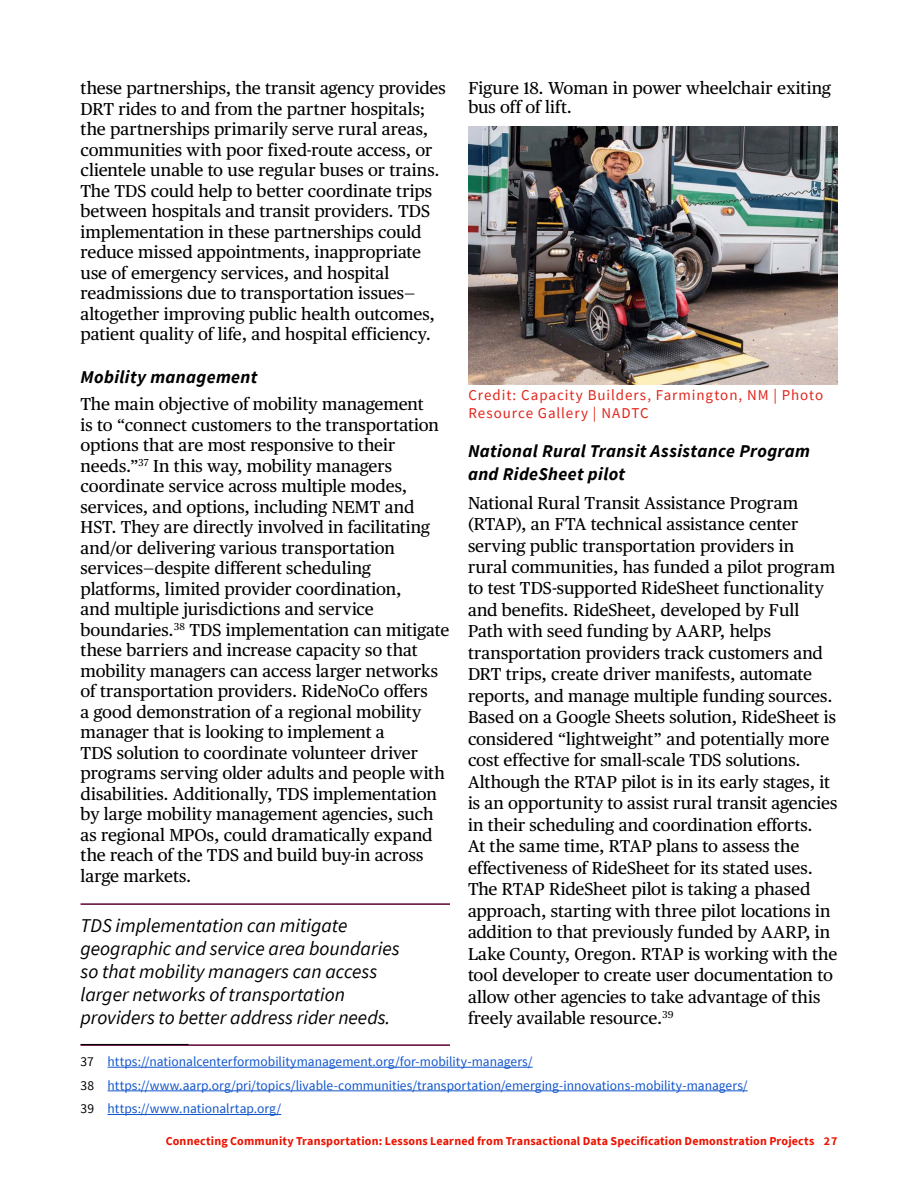
<style>
.page{position:relative;width:918px;height:1188px;background:#fff}
.page>*{position:absolute;margin:0;border:0;box-sizing:border-box;transform-origin:0 0}
.PullQuote{font:italic 19.5px/23.1px "Source Sans Pro";color:#000}
.t1{font:italic 700 18px/23.2px "Source Sans Pro";letter-spacing:.02em;color:#000}
.Figure{font:17.25px/20.5px "Publico Text";color:#000}
.t2{font:15px/18px "Source Sans Pro";letter-spacing:.06em;color:#e1251b}
.t3{font:13.5px/23.7px "Source Sans Pro";color:#15c}
.t4{font:700 12px "Source Sans Pro";letter-spacing:.015em;color:#ec1300}
.s1{color:#000}
</style>
<div class="page">
<hr style="left:81px;top:903px;width:369px;height:2px;background:#5f0033">
<hr style="left:81px;top:1044px;width:369px;height:2px;background:#5f0033">
<hr style="left:81px;top:1044px;width:108px;height:1px;background:#000">
<hr style="left:108px;top:1067px;width:425px;height:1px;background:#15c">
<hr style="left:108px;top:1091px;width:640px;height:1px;background:#15c">
<hr style="left:108px;top:1114px;width:173px;height:1px;background:#15c">
<img style="left:469px;top:126px;width:369px;height:258px">
<p class="Figure" style="left:468px;top:77px;width:364px;line-height:19.2px">Figure 18. Woman in power wheelchair exiting bus off of lift.</p>
<p class="Figure" style="left:81px;top:77px;width:367px">these partnerships, the transit agency provides DRT rides to and from the partner hospitals; the partnerships primarily serve rural areas, communities with poor fixed-route access, or clientele unable to use regular buses or trains.<br>The TDS could help to better coordinate trips between hospitals and transit providers. TDS implementation in these partnerships could reduce missed appointments, inappropriate use of emergency services, and hospital readmissions due to transportation issues— altogether improving public health outcomes, patient quality of life, and hospital efficiency.</p>
<h3 class="t1" style="left:81px;top:365px;width:178px">Mobility management</h3>
<p class="Figure" style="left:81px;top:393px;width:370px">The main objective of mobility management<br>is to “connect customers to the transportation options that are most responsive to their needs.”<sup>37</sup> In this way, mobility managers coordinate service across multiple modes, services, and options, including NEMT and HST. They are directly involved in facilitating and/or delivering various transportation services—despite different scheduling platforms, limited provider coordination,<br>and multiple jurisdictions and service boundaries.<sup>38</sup> TDS implementation can mitigate these barriers and increase capacity so that mobility managers can access larger networks of transportation providers. RideNoCo offers<br>a good demonstration of a regional mobility manager that is looking to implement a<br>TDS solution to coordinate volunteer driver programs serving older adults and people with disabilities. Additionally, TDS implementation by large mobility management agencies, such as regional MPOs, could dramatically expand the reach of the TDS and build buy-in across large markets.</p>
<p class="PullQuote" style="left:81px;top:914px;width:321px">TDS implementation can mitigate geographic and service area boundaries so that mobility managers can access larger networks of transportation providers to better address rider needs.</p>
<p class="t3" style="left:81px;top:1050px;width:669px"><span class="s1">37</span> https://nationalcenterformobilitymanagement.org/for-mobility-managers/<br><span class="s1">38</span> https://www.aarp.org/pri/topics/livable-communities/transportation/emerging-innovations-mobility-managers/</p>
<p class="t3" style="left:81px;top:1097px;width:202px"><span class="s1">39</span> https://www.nationalrtap.org/</p>
<p class="t2" style="left:469px;top:386px;width:356px">Credit: Capacity Builders, Farmington, NM | Photo<br>Resource Gallery | NADTC</p>
<h3 class="t1" style="left:468px;top:439px;width:343px">National Rural Transit Assistance Program and RideSheet pilot</h3>
<p class="Figure" style="left:468px;top:491px;width:371px;line-height:21.5px">National Rural Transit Assistance Program (RTAP), an FTA technical assistance center serving public transportation providers in rural communities, has funded a pilot program to test TDS-supported RideSheet functionality and benefits. RideSheet, developed by Full Path with seed funding by AARP, helps transportation providers track customers and DRT trips, create driver manifests, automate reports, and manage multiple funding sources.<br>Based on a Google Sheets solution, RideSheet is considered “lightweight” and potentially more cost effective for small-scale TDS solutions.<br>Although the RTAP pilot is in its early stages, it is an opportunity to assist rural transit agencies in their scheduling and coordination efforts.<br>At the same time, RTAP plans to assess the effectiveness of RideSheet for its stated uses.<br>The RTAP RideSheet pilot is taking a phased approach, starting with three pilot locations in addition to that previously funded by AARP, in Lake County, Oregon. RTAP is working with the tool developer to create user documentation to allow other agencies to take advantage of this freely available resource.<sup>39</sup></p>
<p class="t4" style="left:166px;top:1133px;width:673px">Connecting Community Transportation: Lessons Learned from Transactional Data Specification Demonstration Projects 27</p>
</div>
